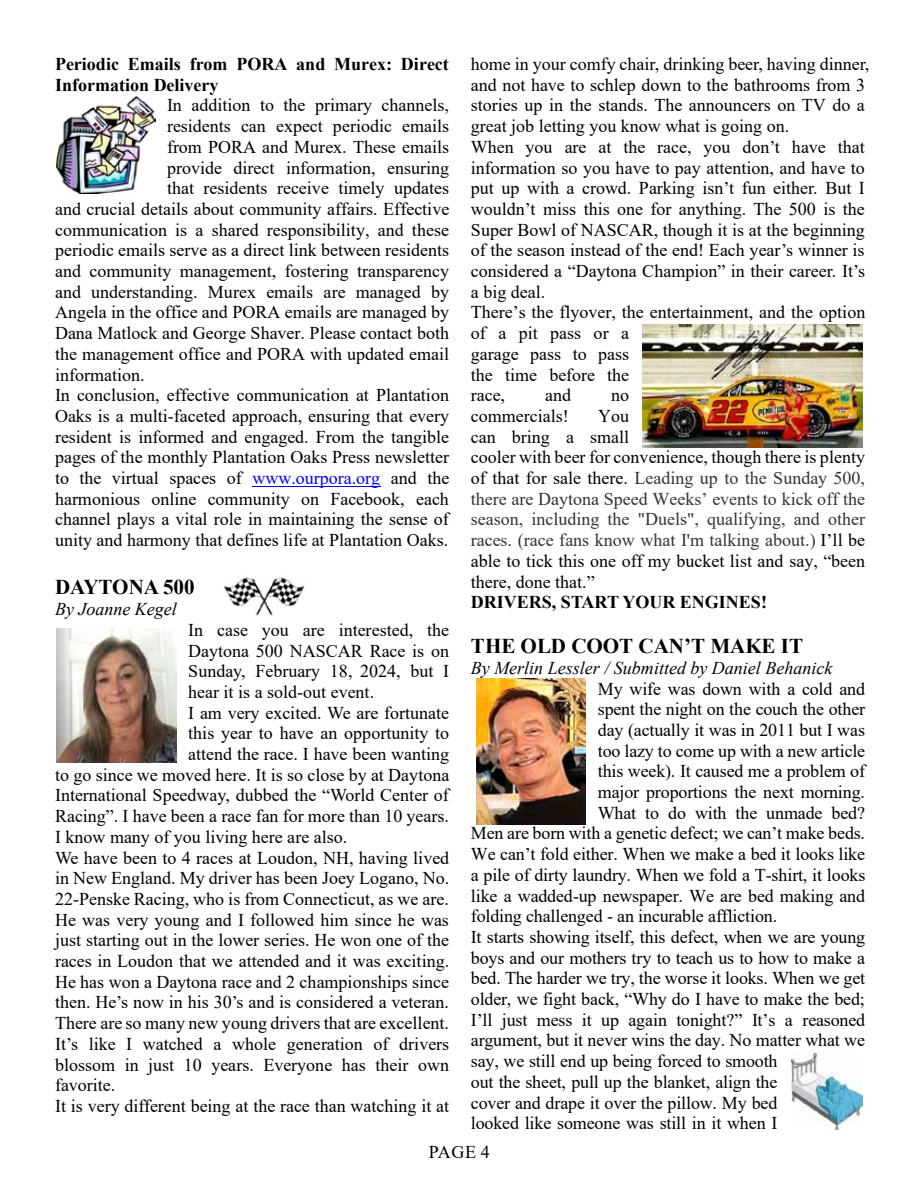
<style>
.page{position:relative;width:918px;height:1188px;background:#fff}
.page>*{position:absolute;margin:0;border:0;box-sizing:border-box;transform-origin:0 0}
.t1{font:700 21px "Times New Roman";letter-spacing:-.005em;color:#000}
.t2{font:18px/20.7px "Times New Roman";color:#000}
.t3{font:18px/20.7px "Times New Roman";color:#333}
.t4{font:700 18px/20.7px "Times New Roman";color:#000}
.t5{font:italic 18px "Times New Roman";color:#000}
.s1{color:#00f}
.s2{color:#000}
</style>
<div class="page">
<hr style="left:252px;top:486px;width:128px;height:1px;background:#00f">
<img style="left:56px;top:628px;width:121px;height:135px">
<img style="left:224px;top:577px;width:81px;height:39px">
<img style="left:643px;top:325px;width:219px;height:122px">
<img style="left:476px;top:678px;width:109px;height:146px">
<img style="left:791px;top:1054px;width:71px;height:75px">
<img style="left:56px;top:96px;width:99px;height:98px">
<p class="t4" style="left:55px;top:53px;width:395px">Periodic Emails from PORA and Murex: Direct<br>Information Delivery</p>
<p class="t2" style="left:167px;top:94px;width:283px">In addition to the primary channels,</p>
<p class="t2" style="left:167px;top:115px;width:284px">residents can expect periodic emails</p>
<p class="t2" style="left:167px;top:136px;width:284px">from PORA and Murex. These emails</p>
<p class="t2" style="left:167px;top:157px;width:283px">provide direct information, ensuring</p>
<p class="t2" style="left:167px;top:177px;width:283px">that residents receive timely updates</p>
<p class="t2" style="left:55px;top:198px;width:396px">and crucial details about community affairs. Effective</p>
<p class="t2" style="left:55px;top:219px;width:396px">communication is a shared responsibility, and these</p>
<p class="t2" style="left:55px;top:239px;width:396px">periodic emails serve as a direct link between residents</p>
<p class="t2" style="left:55px;top:260px;width:396px">and community management, fostering transparency</p>
<p class="t2" style="left:55px;top:281px;width:396px">and understanding. Murex emails are managed by</p>
<p class="t2" style="left:55px;top:301px;width:396px">Angela in the office and PORA emails are managed by</p>
<p class="t2" style="left:55px;top:322px;width:396px">Dana Matlock and George Shaver. Please contact both</p>
<p class="t2" style="left:55px;top:343px;width:396px">the management office and PORA with updated email</p>
<p class="t2" style="left:55px;top:364px;width:91px">information.</p>
<p class="t2" style="left:55px;top:384px;width:395px">In conclusion, effective communication at Plantation</p>
<p class="t2" style="left:55px;top:405px;width:396px">Oaks is a multi-faceted approach, ensuring that every</p>
<p class="t2" style="left:55px;top:426px;width:396px">resident is informed and engaged. From the tangible</p>
<p class="t2" style="left:55px;top:446px;width:396px">pages of the monthly Plantation Oaks Press newsletter</p>
<p class="t2" style="left:55px;top:467px;width:396px">to the virtual spaces of <span class="s1">www.ourpora.org</span> and the</p>
<p class="t2" style="left:55px;top:488px;width:395px">harmonious online community on Facebook, each</p>
<p class="t2" style="left:55px;top:509px;width:395px">channel plays a vital role in maintaining the sense of</p>
<p class="t2" style="left:55px;top:529px;width:395px">unity and harmony that defines life at Plantation Oaks.</p>
<p class="t1" style="left:55px;top:572px;width:141px">DAYTONA 500</p>
<p class="t5" style="left:55px;top:597px;width:123px">By Joanne Kegel</p>
<p class="t2" style="left:188px;top:619px;width:262px">In case you are interested, the</p>
<p class="t2" style="left:188px;top:640px;width:262px">Daytona 500 NASCAR Race is on</p>
<p class="t2" style="left:188px;top:660px;width:262px">Sunday, February 18, 2024, but I</p>
<p class="t2" style="left:188px;top:681px;width:187px">hear it is a sold-out event.</p>
<p class="t2" style="left:188px;top:702px;width:262px">I am very excited. We are fortunate</p>
<p class="t2" style="left:188px;top:722px;width:262px">this year to have an opportunity to</p>
<p class="t2" style="left:188px;top:743px;width:262px">attend the race. I have been wanting</p>
<p class="t2" style="left:55px;top:764px;width:396px">to go since we moved here. It is so close by at Daytona</p>
<p class="t2" style="left:55px;top:784px;width:395px">International Speedway, dubbed the “World Center of</p>
<p class="t2" style="left:55px;top:805px;width:395px">Racing”. I have been a race fan for more than 10 years.</p>
<p class="t2" style="left:55px;top:826px;width:294px">I know many of you living here are also.</p>
<p class="t2" style="left:55px;top:847px;width:396px">We have been to 4 races at Loudon, NH, having lived</p>
<p class="t2" style="left:55px;top:867px;width:396px">in New England. My driver has been Joey Logano, No.</p>
<p class="t2" style="left:55px;top:888px;width:395px">22-Penske Racing, who is from Connecticut, as we are.</p>
<p class="t2" style="left:55px;top:909px;width:395px">He was very young and I followed him since he was</p>
<p class="t2" style="left:55px;top:929px;width:395px">just starting out in the lower series. He won one of the</p>
<p class="t2" style="left:55px;top:950px;width:396px">races in Loudon that we attended and it was exciting.</p>
<p class="t2" style="left:55px;top:971px;width:396px">He has won a Daytona race and 2 championships since</p>
<p class="t2" style="left:55px;top:992px;width:395px">then. He’s now in his 30’s and is considered a veteran.</p>
<p class="t2" style="left:55px;top:1012px;width:396px">There are so many new young drivers that are excellent.</p>
<p class="t2" style="left:55px;top:1033px;width:396px">It’s like I watched a whole generation of drivers</p>
<p class="t2" style="left:55px;top:1054px;width:396px">blossom in just 10 years. Everyone has their own</p>
<p class="t2" style="left:55px;top:1074px;width:62px">favorite.</p>
<p class="t2" style="left:55px;top:1095px;width:396px">It is very different being at the race than watching it at</p>
<p class="t2" style="left:471px;top:53px;width:400px">home in your comfy chair, drinking beer, having dinner, and not have to schlep down to the bathrooms from 3 stories up in the stands. The announcers on TV do a great job letting you know what is going on.<br>When you are at the race, you don’t have that information so you have to pay attention, and have to put up with a crowd. Parking isn’t fun either. But I wouldn’t miss this one for anything. The 500 is the Super Bowl of NASCAR, though it is at the beginning of the season instead of the end! Each year’s winner is considered a “Daytona Champion” in their career. It’s a big deal.<br>There’s the flyover, the entertainment, and the option of a pit pass or a<br>garage pass to pass<br>the time before the<br>race,</p>
<p class="t2" style="left:545px;top:384px;width:27px">and</p>
<p class="t2" style="left:611px;top:384px;width:19px">no</p>
<p class="t2" style="left:471px;top:405px;width:99px">commercials!</p>
<p class="t3" style="left:471px;top:405px;width:396px;text-indent:127px"><span class="s2">You<br>can bring a small<br>cooler with beer for convenience, though there is plenty of that for sale there.</span> Leading up to the Sunday 500, there are Daytona Speed Weeks’ events to kick off the season, including the "Duels", qualifying, and other races. (race fans know what I'm talking about.) <span class="s2">I’ll be able to tick this one off my bucket list and say, “been there, done that.”</span></p>
<p class="t4" style="left:471px;top:591px;width:298px">DRIVERS, START YOUR ENGINES!</p>
<p class="t1" style="left:471px;top:630px;width:334px">THE OLD COOT CAN’T MAKE IT</p>
<p class="t5" style="left:471px;top:655px;width:363px">By Merlin Lessler / Submitted by Daniel Behanick</p>
<p class="t2" style="left:598px;top:678px;width:269px">My wife was down with a cold and</p>
<p class="t2" style="left:598px;top:698px;width:269px">spent the night on the couch the other</p>
<p class="t2" style="left:598px;top:719px;width:269px">day (actually it was in 2011 but I was</p>
<p class="t2" style="left:598px;top:740px;width:269px">too lazy to come up with a new article</p>
<p class="t2" style="left:598px;top:760px;width:269px">this week). It caused me a problem of</p>
<p class="t2" style="left:598px;top:781px;width:269px">major proportions the next morning.</p>
<p class="t2" style="left:598px;top:802px;width:269px">What to do with the unmade bed?</p>
<p class="t2" style="left:471px;top:822px;width:396px">Men are born with a genetic defect; we can’t make beds.</p>
<p class="t2" style="left:471px;top:843px;width:396px">We can’t fold either. When we make a bed it looks like</p>
<p class="t2" style="left:471px;top:864px;width:396px">a pile of dirty laundry. When we fold a T-shirt, it looks</p>
<p class="t2" style="left:471px;top:885px;width:396px">like a wadded-up newspaper. We are bed making and</p>
<p class="t2" style="left:471px;top:905px;width:308px">folding challenged - an incurable affliction.</p>
<p class="t2" style="left:471px;top:926px;width:396px">It starts showing itself, this defect, when we are young</p>
<p class="t2" style="left:471px;top:947px;width:396px">boys and our mothers try to teach us to how to make a</p>
<p class="t2" style="left:471px;top:967px;width:396px">bed. The harder we try, the worse it looks. When we get</p>
<p class="t2" style="left:471px;top:988px;width:395px">older, we fight back, “Why do I have to make the bed;</p>
<p class="t2" style="left:471px;top:1009px;width:396px">I’ll just mess it up again tonight?” It’s a reasoned</p>
<p class="t2" style="left:471px;top:1030px;width:396px">argument, but it never wins the day. No matter what we</p>
<p class="t2" style="left:471px;top:1050px;width:308px">say, we still end up being forced to smooth</p>
<p class="t2" style="left:471px;top:1071px;width:308px">out the sheet, pull up the blanket, align the</p>
<p class="t2" style="left:471px;top:1092px;width:308px">cover and drape it over the pillow. My bed</p>
<p class="t2" style="left:471px;top:1112px;width:308px">looked like someone was still in it when I</p>
<p class="t2" style="left:429px;top:1141px;width:63px">PAGE 4</p>
</div>
